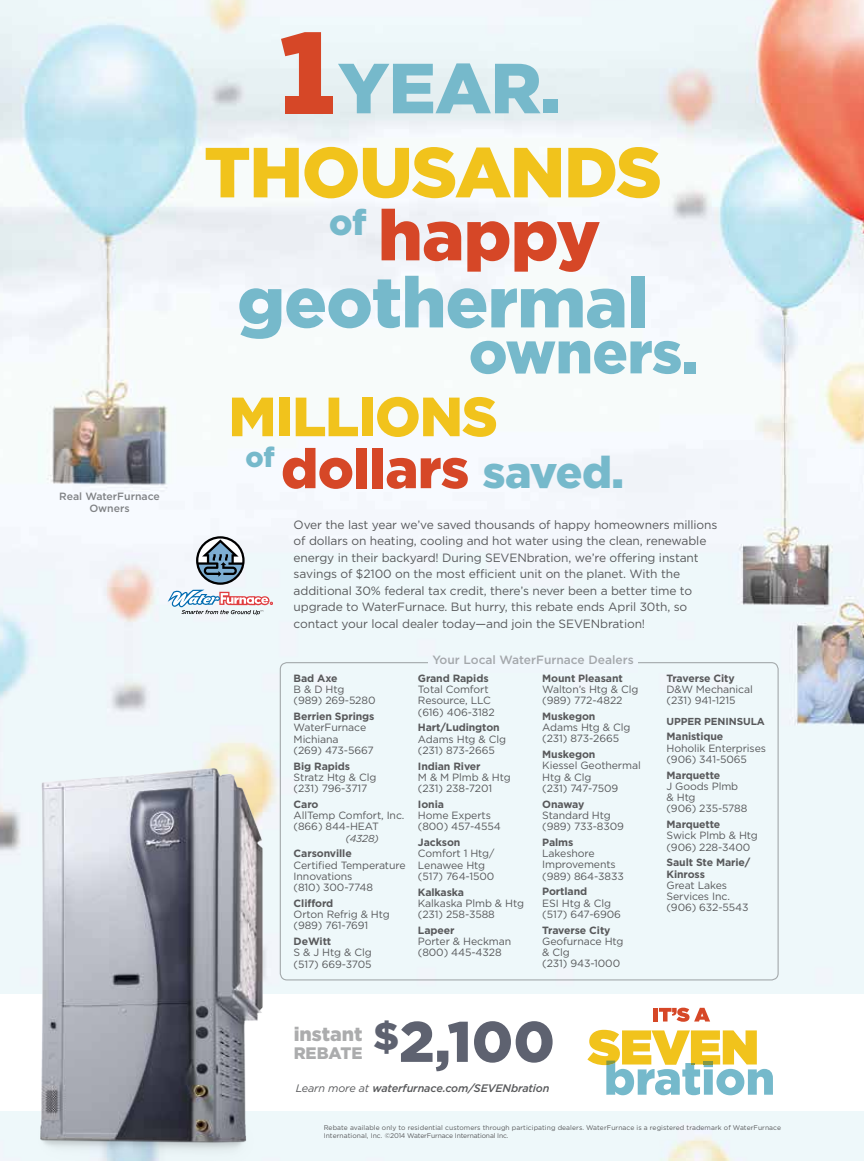
<style>
.page{position:relative;width:864px;height:1161px;background:#fff}
.page>*{position:absolute;margin:0;border:0;box-sizing:border-box;transform-origin:0 0}
.t1{font:900 70.8px "Gotham";letter-spacing:-.01em;color:#76b9cb}
.t2{font:900 70.8px "Gotham";letter-spacing:-.02em;color:#f1c31c}
.t3{font:900 70.8px "Gotham";letter-spacing:-.01em;color:#d64727}
.t4{font:900 58.95px "Gotham";letter-spacing:-.01em;color:#76b9cb}
.t5{font:900 57px "Gotham";color:#5e6270}
.t6{font:900 55.2px/51.9px "Gotham";letter-spacing:-.02em;color:#f1c31c}
.t7{font:900 35.7px "Gotham";color:#76b9cb}
.t8{font:900 27.9px "Gotham";color:#76b9cb}
.t9{font:900 19.5px "Gotham";color:#58595b}
.t10{font:900 16.65px "Gotham";color:#58595b}
.t11{font:12px/16.5px "Gotham";letter-spacing:-.01em;color:#58595b}
.t12{font:500 12px "Gotham";color:#58595b}
.t13{font:italic 500 10.95px "Gotham";letter-spacing:-.01em;color:#58595b}
.t14{font:10.5px/11.2px "Gotham";letter-spacing:-.01em;color:#58595b}
.t15{font:700 10.5px/11.2px "Gotham";letter-spacing:-.01em;color:#58595b}
.t16{font:500 10.5px/12.6px "Gotham";color:#808285;text-align:center}
.t17{font:700 10.2px "Gotham";letter-spacing:-.01em;color:#58595b}
.t18{font:italic 10.2px "Gotham";color:#58595b}
.t19{font:6.75px/8.2px "Gotham";letter-spacing:.01em;color:#58595b}
.s1{font-size:115.8px;color:#d64727}
.s2{color:#d64727}
.s3{font-size:44.25px;color:#76b9cb}
.s4{font-weight:400}
</style>
<div class="page">
<img style="left:0;top:0;width:864px;height:1161px">
<div style="left:0;top:995px;width:864px;height:116px;background:#fff"></div>
<svg style="left:587px;top:1030px;width:186px;height:65px"></svg>
<hr style="left:654px;top:1008px;width:4px;height:14px;background:#d64727">
<svg style="left:659px;top:1008px;width:51px;height:14px"></svg>
<div style="left:285px;top:96px;width:48px;height:18px;background:#d64727"></div>
<svg style="left:168px;top:536px;width:105px;height:79px"></svg>
<img style="left:0;top:723px;width:326px;height:438px">
<div style="left:429px;top:657px;width:209px;height:16px;background:#eff6fb"></div>
<p class="t16" style="left:59px;top:489px;width:102px">Real WaterFurnace<br>Owners</p>
<h1 class="t1" style="left:280px;top:47px;width:282px"><span class="s1">1</span>YEAR.</h1>
<h1 class="t2" style="left:204px;top:131px;width:460px">THOUSANDS</h1>
<h1 class="t3" style="left:378px;top:194px;width:224px">happy</h1>
<h1 class="t1" style="left:237px;top:261px;width:413px">geothermal</h1>
<h2 class="t4" style="left:469px;top:318px;width:231px">owners.</h2>
<h3 class="t7" style="left:329px;top:202px;width:39px">of</h3>
<h3 class="t6" style="left:281px;top:389px;width:345px;text-indent:-52px">MILLIONS <span class="s2">dollars</span> <span class="s3">saved.</span></h3>
<h3 class="t8" style="left:246px;top:441px;width:31px">of</h3>
<p class="t11" style="left:294px;top:516px;width:425px">Over the last year we’ve saved thousands of happy homeowners millions of dollars on heating, cooling and hot water using the clean, renewable energy in their backyard! During SEVENbration, we’re offering instant savings of $2100 on the most efficient unit on the planet. With the additional 30% federal tax credit, there’s never been a better time to upgrade to WaterFurnace. But hurry, this rebate ends April 30th, so contact your local dealer today—and join the SEVENbration!</p>
<p class="t15" style="left:294px;top:672px;width:45px">Bad Axe</p>
<p class="t14" style="left:294px;top:684px;width:83px">B &amp; D Htg (989) 269-5280</p>
<p class="t15" style="left:294px;top:710px;width:82px">Berrien Springs</p>
<p class="t14" style="left:294px;top:722px;width:82px">WaterFurnace<br>Michiana<br>(269) 473-5667</p>
<p class="t15" style="left:294px;top:760px;width:58px">Big Rapids</p>
<p class="t14" style="left:294px;top:771px;width:84px">Stratz Htg &amp; Clg (231) 796-3717</p>
<p class="t15" style="left:294px;top:798px;width:26px">Caro</p>
<p class="t14" style="left:294px;top:810px;width:112px">AllTemp Comfort, Inc. (866) 844-HEAT</p>
<p class="t18" style="left:345px;top:832px;width:35px">(4328)</p>
<p class="t15" style="left:294px;top:848px;width:60px">Carsonville</p>
<p class="t14" style="left:294px;top:859px;width:113px">Certified Temperature<br>Innovations<br>(810) 300-7748</p>
<p class="t15" style="left:294px;top:897px;width:41px">Clifford</p>
<p class="t14" style="left:294px;top:909px;width:98px">Orton Refrig &amp; Htg (989) 761-7691</p>
<p class="t15" style="left:294px;top:936px;width:39px">DeWitt</p>
<p class="t14" style="left:294px;top:947px;width:80px">S &amp; J Htg &amp; Clg (517) 669-3705</p>
<p class="t12" style="left:432px;top:653px;width:203px">Your Local WaterFurnace Dealers</p>
<p class="t15" style="left:418px;top:672px;width:72px">Grand Rapids</p>
<p class="t14" style="left:418px;top:683px;width:78px">Total Comfort<br>Resource, LLC (616) 406-3182</p>
<p class="t15" style="left:418px;top:722px;width:83px">Hart/Ludington</p>
<p class="t14" style="left:418px;top:733px;width:90px">Adams Htg &amp; Clg (231) 873-2665</p>
<p class="t15" style="left:418px;top:760px;width:64px">Indian River</p>
<p class="t14" style="left:418px;top:771px;width:94px">M &amp; M Plmb &amp; Htg (231) 238-7201</p>
<p class="t15" style="left:418px;top:798px;width:28px">Ionia</p>
<p class="t14" style="left:418px;top:810px;width:84px">Home Experts (800) 457-4554</p>
<p class="t15" style="left:418px;top:836px;width:44px">Jackson</p>
<p class="t14" style="left:418px;top:848px;width:78px">Comfort 1 Htg/<br>Lenawee Htg (517) 764-1500</p>
<p class="t15" style="left:418px;top:886px;width:48px">Kalkaska</p>
<p class="t14" style="left:418px;top:897px;width:108px">Kalkaska Plmb &amp; Htg (231) 258-3588</p>
<p class="t15" style="left:418px;top:924px;width:38px">Lapeer</p>
<p class="t14" style="left:418px;top:936px;width:95px">Porter &amp; Heckman (800) 445-4328</p>
<p class="t15" style="left:542px;top:672px;width:82px">Mount Pleasant</p>
<p class="t14" style="left:542px;top:683px;width:98px">Walton’s Htg &amp; Clg (989) 772-4822</p>
<p class="t15" style="left:542px;top:710px;width:55px">Muskegon</p>
<p class="t14" style="left:542px;top:722px;width:90px">Adams Htg &amp; Clg (231) 873-2665</p>
<p class="t15" style="left:542px;top:749px;width:55px">Muskegon</p>
<p class="t14" style="left:542px;top:760px;width:100px">Kiessel Geothermal<br>Htg &amp; Clg<br>(231) 747-7509</p>
<p class="t15" style="left:542px;top:798px;width:44px">Onaway</p>
<p class="t14" style="left:542px;top:809px;width:83px">Standard Htg (989) 733-8309</p>
<p class="t15" style="left:542px;top:836px;width:33px">Palms</p>
<p class="t14" style="left:542px;top:848px;width:83px">Lakeshore<br>Improvements (989) 864-3833</p>
<p class="t15" style="left:542px;top:886px;width:46px">Portland</p>
<p class="t14" style="left:542px;top:897px;width:80px">ESI Htg &amp; Clg (517) 647-6906</p>
<p class="t15" style="left:542px;top:924px;width:70px">Traverse City</p>
<p class="t14" style="left:542px;top:935px;width:83px">Geofurnace Htg &amp; Clg<br>(231) 943-1000</p>
<h3 class="t9" style="left:294px;top:1022px;width:70px">instant</h3>
<h3 class="t10" style="left:294px;top:1043px;width:70px">REBATE</h3>
<h3 class="t5" style="left:373px;top:1009px;width:183px"><sup>$</sup>2,100</h3>
<p class="t13" style="left:296px;top:1082px;width:255px"><span class="s4">Learn more at</span> waterfurnace.com/SEVENbration</p>
<p class="t15" style="left:667px;top:672px;width:70px">Traverse City</p>
<p class="t14" style="left:667px;top:683px;width:88px">D&amp;W Mechanical (231) 941-1215</p>
<p class="t17" style="left:667px;top:715px;width:100px">UPPER PENINSULA</p>
<p class="t15" style="left:667px;top:731px;width:58px">Manistique</p>
<p class="t14" style="left:667px;top:742px;width:101px">Hoholik Enterprises (906) 341-5065</p>
<p class="t15" style="left:667px;top:769px;width:55px">Marquette</p>
<p class="t14" style="left:667px;top:780px;width:82px">J Goods Plmb &amp; Htg<br>(906) 235-5788</p>
<p class="t15" style="left:667px;top:818px;width:55px">Marquette</p>
<p class="t14" style="left:667px;top:830px;width:93px">Swick Plmb &amp; Htg (906) 228-3400</p>
<p class="t15" style="left:667px;top:857px;width:85px">Sault Ste Marie/<br>Kinross</p>
<p class="t14" style="left:667px;top:879px;width:84px">Great Lakes<br>Services Inc. (906) 632-5543</p>
<p class="t19" style="left:324px;top:1123px;width:459px">Rebate available only to residential customers through participating dealers. WaterFurnace is a registered trademark of WaterFurnace<br>International, Inc. ©2014 WaterFurnace International Inc.</p>
</div>
